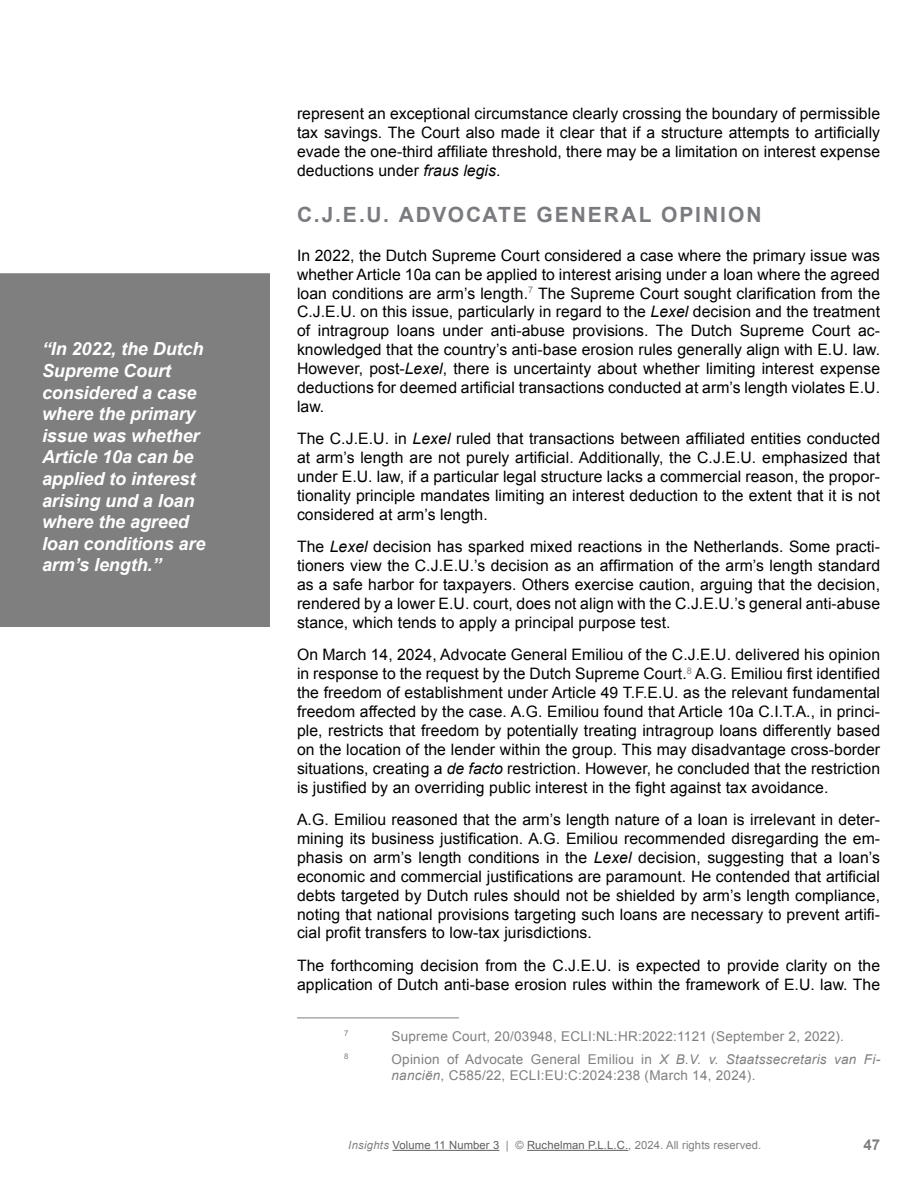
<style>
.page{position:relative;width:918px;height:1188px;background:#fff}
.page>*{position:absolute;margin:0;border:0;box-sizing:border-box;transform-origin:0 0}
.t1{font:700 21px "Arial";letter-spacing:.09em;color:#797b7e}
.t2{font:italic 700 18px/21.6px "Arial";letter-spacing:-.005em;color:#fff}
.t3{font:15.75px/18.9px "Arial";letter-spacing:.005em;color:#000;text-align:justify}
.t4{font:700 15px "Arial";color:#7f7f7f}
.t5{font:13.5px/16.2px "Arial";letter-spacing:.02em;color:#7f7f7f}
.t6{font:11.25px "Arial";letter-spacing:.01em;color:#5f5f5f}
.t7{font:7.8px "Arial";color:#7f7f7f}
.s1{font-style:italic}
.s2{font-style:italic;color:#7f7f7f}
.s3{color:#7f7f7f}
</style>
<div class="page">
<hr style="left:393px;top:1150px;width:106px;height:1px;background:#5f5f5f">
<hr style="left:527px;top:1150px;width:101px;height:1px;background:#5f5f5f">
<hr style="left:297px;top:1018px;width:162px;height:1px;background:#7f7f7f">
<div style="left:0;top:273px;width:270px;height:354px;background:#7f7f7f"></div>
<p class="t2" style="left:42px;top:339px;width:165px">“In 2022, the Dutch<br>Supreme Court considered a case where the primary issue was whether<br>Article 10a can be applied to interest arising und a loan where the agreed loan conditions are arm’s length.”</p>
<p class="t3" style="left:297px;top:105px;width:585px">represent an exceptional circumstance clearly crossing the boundary of permissible tax savings. The Court also made it clear that if a structure attempts to artificially evade the one-third affiliate threshold, there may be a limitation on interest expense deductions under <span class="s1">fraus legis</span>.</p>
<h1 class="t1" style="left:297px;top:200px;width:466px">C.J.E.U. ADVOCATE GENERAL OPINION</h1>
<p class="t3" style="left:297px;top:246px;width:585px">In 2022, the Dutch Supreme Court considered a case where the primary issue was whether Article 10a can be applied to interest arising under a loan where the agreed loan conditions are arm’s length.<sup>7</sup> The Supreme Court sought clarification from the C.J.E.U. on this issue, particularly in regard to the <span class="s1">Lexel</span> decision and the treatment of intragroup loans under anti-abuse provisions. The Dutch Supreme Court ac&shy;knowledged that the country’s anti-base erosion rules generally align with E.U. law.<br>However, post-<span class="s1">Lexel</span>, there is uncertainty about whether limiting interest expense deductions for deemed artificial transactions conducted at arm’s length violates E.U. law.</p>
<p class="t3" style="left:297px;top:430px;width:585px">The C.J.E.U. in <span class="s1">Lexel</span> ruled that transactions between affiliated entities conducted at arm’s length are not purely artificial. Additionally, the C.J.E.U. emphasized that under E.U. law, if a particular legal structure lacks a commercial reason, the propor&shy;tionality principle mandates limiting an interest deduction to the extent that it is not considered at arm’s length.</p>
<p class="t3" style="left:297px;top:538px;width:585px">The <span class="s1">Lexel</span> decision has sparked mixed reactions in the Netherlands. Some practi&shy;tioners view the C.J.E.U.’s decision as an affirmation of the arm’s length standard as a safe harbor for taxpayers. Others exercise caution, arguing that the decision, rendered by a lower E.U. court, does not align with the C.J.E.U.’s general anti-abuse stance, which tends to apply a principal purpose test.</p>
<p class="t3" style="left:297px;top:646px;width:585px">On March 14, 2024, Advocate General Emiliou of the C.J.E.U. delivered his opinion in response to the request by the Dutch Supreme Court.<sup>8</sup> A.G. Emiliou first identified the freedom of establishment under Article 49 T.F.E.U. as the relevant fundamental freedom affected by the case. A.G. Emiliou found that Article 10a C.I.T.A., in princi&shy;ple, restricts that freedom by potentially treating intragroup loans differently based on the location of the lender within the group. This may disadvantage cross-border situations, creating a <span class="s1">de facto</span> restriction. However, he concluded that the restriction is justified by an overriding public interest in the fight against tax avoidance.</p>
<p class="t3" style="left:297px;top:810px;width:585px">A.G. Emiliou reasoned that the arm’s length nature of a loan is irrelevant in deter&shy;mining its business justification. A.G. Emiliou recommended disregarding the em&shy;phasis on arm’s length conditions in the <span class="s1">Lexel</span> decision, suggesting that a loan’s economic and commercial justifications are paramount. He contended that artificial debts targeted by Dutch rules should not be shielded by arm’s length compliance, noting that national provisions targeting such loans are necessary to prevent artifi&shy;cial profit transfers to low-tax jurisdictions.</p>
<p class="t3" style="left:297px;top:956px;width:585px">The forthcoming decision from the C.J.E.U. is expected to provide clarity on the application of Dutch anti-base erosion rules within the framework of E.U. law. The</p>
<p class="t7" style="left:344px;top:1029px;width:6px">7</p>
<p class="t5" style="left:391px;top:1028px;width:454px">Supreme Court, 20/03948, ECLI:NL:HR:2022:1121 (September 2, 2022).</p>
<p class="t7" style="left:344px;top:1051px;width:6px">8</p>
<p class="t5" style="left:391px;top:1051px;width:490px">Opinion of Advocate General Emiliou in <span class="s1">X B.V. v. Staatssecretaris van Fi&shy;nanciën</span>, C585/22, ECLI:EU:C:2024:238 (March 14, 2024).</p>
<p class="t6" style="left:348px;top:1138px;width:415px"><span class="s2">Insights</span> Volume 11 Number 3 <span class="s3">| ©</span> Ruchelman P.L.L.C.<span class="s3">, 2024. All rights reserved.</span></p>
<p class="t4" style="left:863px;top:1135px;width:18px">47</p>
</div>
